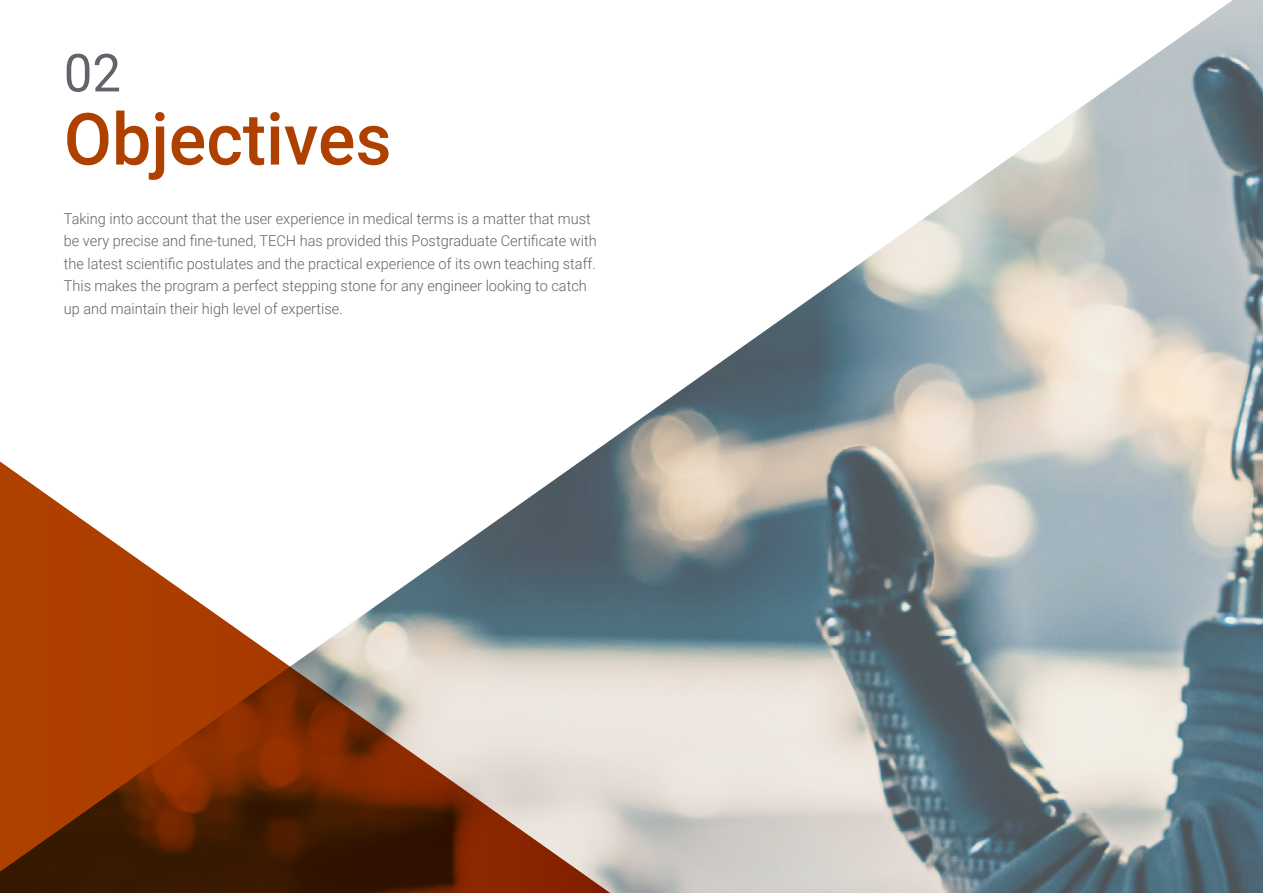
<style>
.page{position:relative;width:1263px;height:893px;background:#fff}
.page>*{position:absolute;margin:0;border:0;box-sizing:border-box;transform-origin:0 0}
.t1{font:500 72px "Roboto";color:#ae4000}
.t2{font:52.5px "Roboto";color:#61646a}
.t3{font:300 15px/22.5px "Roboto";color:#61646a}
</style>
<div class="page">
<img style="left:602px;top:0;width:661px;height:893px">
<svg style="left:0;top:446px;width:640px;height:447px"></svg>
<h2 class="t2" style="left:64px;top:36px;width:59px">02</h2>
<h1 class="t1" style="left:64px;top:89px;width:329px">Objectives</h1>
<p class="t3" style="left:64px;top:207px;width:534px">Taking into account that the user experience in medical terms is a matter that must be very precise and fine-tuned, TECH has provided this Postgraduate Certificate with the latest scientific postulates and the practical experience of its own teaching staff.<br>This makes the program a perfect stepping stone for any engineer looking to catch up and maintain their high level of expertise.</p>
</div>
